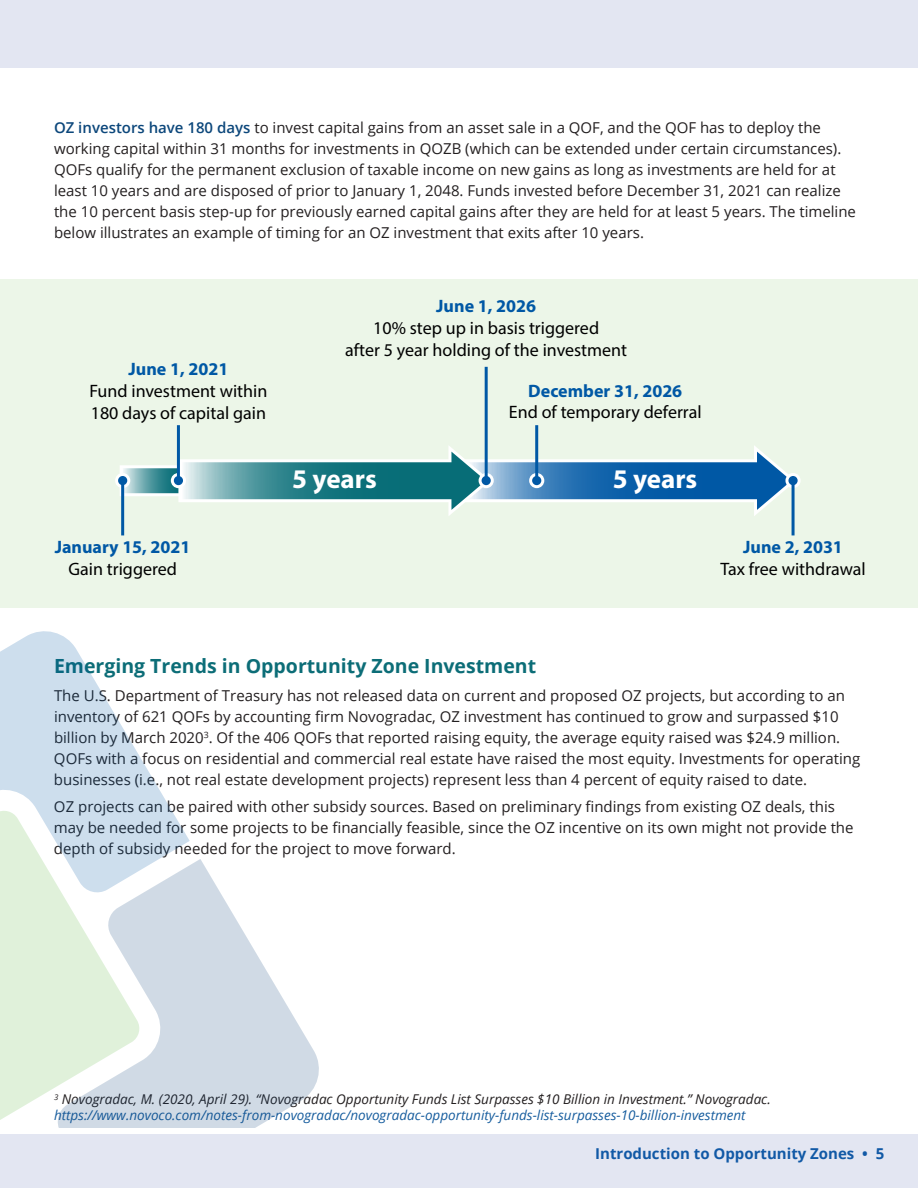
<style>
.page{position:relative;width:918px;height:1188px;background:#fff}
.page>*{position:absolute;margin:0;border:0;box-sizing:border-box;transform-origin:0 0}
.t1{font:700 27px "Myriad Pro";color:#fff}
.t2{font:700 19.5px "Open Sans";color:#0c6d77}
.t3{font:18px/21.6px "Myriad Pro";color:#000;text-align:center}
.t4{font:700 18px/21.6px "Myriad Pro";color:#0058a5;text-align:center}
.t5{font:15px/21px "Open Sans";color:#231f20}
.t6{font:700 15px "Open Sans";color:#1159a6}
.t7{font:italic 13.5px/16.5px "Open Sans";color:#175d9e}
.s1{font-weight:600;color:#0c477b}
.s2{font-weight:700;color:#0058a5}
.s3{font-weight:400;color:#000}
.s4{color:#231f20}
</style>
<div class="page">
<div style="left:0;top:1134px;width:918px;height:54px;background:#e3e6f2"></div>
<div style="left:0;top:0;width:918px;height:68px;background:#e3e6f2"></div>
<div style="left:0;top:279px;width:918px;height:328px;background:#ecf6e8"></div>
<hr style="left:177px;top:425px;width:3px;height:56px;background:#0058a5">
<hr style="left:485px;top:367px;width:3px;height:114px;background:#0058a5">
<hr style="left:535px;top:425px;width:3px;height:56px;background:#0058a5">
<hr style="left:792px;top:480px;width:3px;height:55px;background:#0058a5">
<svg style="left:115px;top:445px;width:686px;height:71px"></svg>
<hr style="left:121px;top:480px;width:3px;height:55px;background:#0058a5">
<svg style="left:142px;top:859px;width:177px;height:269px;fill:#d0dae5"></svg>
<svg style="left:0;top:895px;width:142px;height:233px;fill:#e0f1da"></svg>
<svg style="left:0;top:631px;width:190px;height:264px;fill:#cddeed"></svg>
<p class="t5" style="left:54px;top:117px;width:804px"><span class="s1">OZ investors have 180 days</span> to invest capital gains from an asset sale in a QOF, and the QOF has to deploy the working capital within 31 months for investments in QOZB (which can be extended under certain circumstances).<br>QOFs qualify for the permanent exclusion of taxable income on new gains as long as investments are held for at least 10 years and are disposed of prior to January 1, 2048. Funds invested before December 31, 2021 can realize the 10 percent basis step-up for previously earned capital gains after they are held for at least 5 years. The timeline below illustrates an example of timing for an OZ investment that exits after 10 years.</p>
<p class="t3" style="left:89px;top:358px;width:179px"><span class="s2">June 1, 2021<br></span>Fund investment within<br>180 days of capital gain</p>
<p class="t4" style="left:55px;top:536px;width:137px">January 15, 2021<br><span class="s3">Gain triggered</span></p>
<p class="t3" style="left:345px;top:295px;width:283px"><span class="s2">June 1, 2026<br></span>10% step up in basis triggered<br>after 5 year holding of the investment</p>
<p class="t3" style="left:509px;top:380px;width:194px"><span class="s2">December 31, 2026<br></span>End of temporary deferral</p>
<h1 class="t1" style="left:292px;top:461px;width:86px">5 years</h1>
<h1 class="t1" style="left:613px;top:461px;width:86px">5 years</h1>
<p class="t3" style="left:720px;top:536px;width:147px"><span class="s2">June 2, 2031<br></span>Tax free withdrawal</p>
<h3 class="t2" style="left:54px;top:652px;width:484px">Emerging Trends in Opportunity Zone Investment</h3>
<p class="t5" style="left:54px;top:684px;width:792px">The U.S. Department of Treasury has not released data on current and proposed OZ projects, but according to an inventory of 621 QOFs by accounting firm Novogradac, OZ investment has continued to grow and surpassed $10 billion by March 2020<sup>3</sup> . Of the 406 QOFs that reported raising equity, the average equity raised was $24.9 million.</p>
<p class="t5" style="left:54px;top:747px;width:808px">QOFs with a focus on residential and commercial real estate have raised the most equity. Investments for operating businesses (i.e., not real estate development projects) represent less than 4 percent of equity raised to date.</p>
<p class="t5" style="left:54px;top:796px;width:801px">OZ projects can be paired with other subsidy sources. Based on preliminary findings from existing OZ deals, this may be needed for some projects to be financially feasible, since the OZ incentive on its own might not provide the depth of subsidy needed for the project to move forward.</p>
<p class="t7" style="left:54px;top:1090px;width:718px"><sup>3</sup> <span class="s4">Novogradac, M. (2020, April 29). “Novogradac Opportunity Funds List Surpasses $10 Billion in Investment .” Novogradac . </span>https://www.novoco.com/notes-from-novogradac/novogradac-opportunity-funds-list-surpasses-10-billion-investment</p>
<p class="t6" style="left:595px;top:1143px;width:291px">Introduction to Opportunity Zones • 5</p>
</div>
